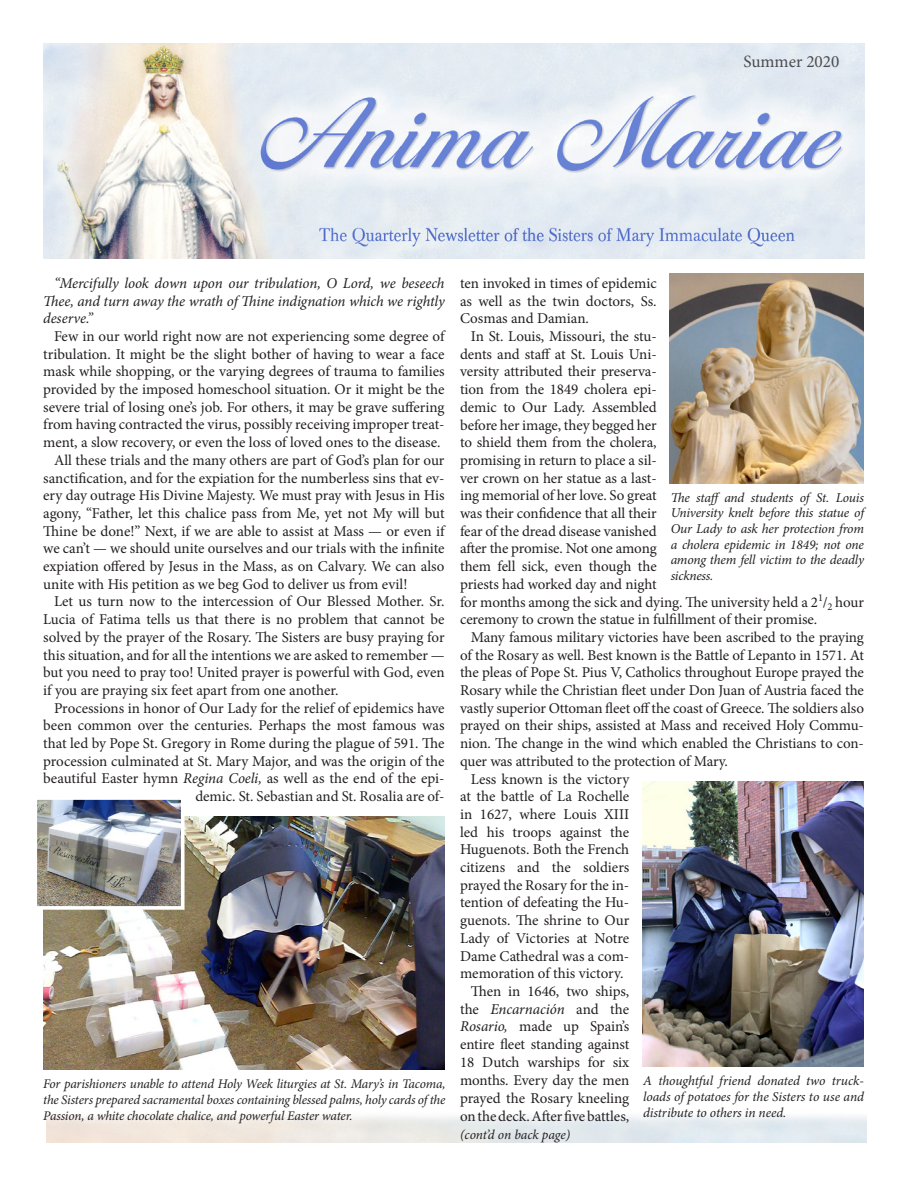
<style>
.page{position:relative;width:918px;height:1188px;background:#fff}
.page>*{position:absolute;margin:0;border:0;box-sizing:border-box;transform-origin:0 0}
.t1{font:17.25px "Minion Pro";color:#4b4c4d}
.t2{font:15px/17.7px "Minion Pro";letter-spacing:-.005em;color:#231f20;text-align:justify}
.t3{font:italic 15px/17.7px "Minion Pro";letter-spacing:-.01em;color:#231f20;text-align:justify}
.t4{font:italic 13.5px/15.6px "Minion Pro";letter-spacing:-.01em;color:#231f20;text-align:justify}
.t5{font:italic 13.2px/15.9px "Minion Pro";letter-spacing:-.015em;color:#231f20;text-align:justify}
.s1{font-style:italic}
</style>
<div class="page">
<img style="left:43px;top:44px;width:822px;height:214px">
<img style="left:670px;top:274px;width:194px;height:210px">
<img style="left:43px;top:817px;width:402px;height:253px">
<img style="left:38px;top:801px;width:142px;height:104px">
<div style="left:33px;top:796px;width:152px;height:114px;border:4px solid #fff"></div>
<img style="left:642px;top:782px;width:222px;height:285px">
<p class="t1" style="left:743px;top:50px;width:98px">Summer 2020</p>
<p class="t3" style="left:43px;top:274px;width:403px;text-indent:11px">“Mercifully look down upon our tribulation, O Lord, we beseech Thee, and turn away the wrath of Thine indignation which we rightly deserve.”</p>
<p class="t2" style="left:43px;top:327px;width:403px;text-indent:11px">Few in our world right now are not experiencing some degree of tribulation. It might be the slight bother of having to wear a face mask while shopping, or the varying degrees of trauma to families provided by the imposed homeschool situation. Or it might be the severe trial of losing one’s job. For others, it may be grave suffering from having contracted the virus, possibly receiving improper treat&shy;ment, a slow recovery, or even the loss of loved ones to the disease.</p>
<p class="t2" style="left:43px;top:451px;width:403px;text-indent:11px">All these trials and the many others are part of God’s plan for our sanctification, and for the expiation for the numberless sins that ev&shy;ery day outrage His Divine Majesty. We must pray with Jesus in His agony, “Father, let this chalice pass from Me, yet not My will but Thine be done!” Next, if we are able to assist at Mass — or even if we can’t — we should unite ourselves and our trials with the infinite expiation offered by Jesus in the Mass, as on Calvary. We can also unite with His petition as we beg God to deliver us from evil!</p>
<p class="t2" style="left:43px;top:593px;width:403px;text-indent:11px">Let us turn now to the intercession of Our Blessed Mother. Sr.<br>Lucia of Fatima tells us that there is no problem that cannot be solved by the prayer of the Rosary. The Sisters are busy praying for this situation, and for all the intentions we are asked to remember — but you need to pray too! United prayer is powerful with God, even if you are praying six feet apart from one another.</p>
<p class="t2" style="left:43px;top:699px;width:403px;text-align:right">Processions in honor of Our Lady for the relief of epidemics have been common over the centuries. Perhaps the most famous was that led by Pope St. Gregory in Rome during the plague of 591. The procession culminated at St. Mary Major, and was the origin of the beautiful Easter hymn <span class="s1">Regina Coeli,</span> as well as the end of the epi&shy;demic. St. Sebastian and St. Rosalia are of-</p>
<p class="t2" style="left:460px;top:274px;width:198px">ten invoked in times of epidemic as well as the twin doctors, Ss.<br>Cosmas and Damian.</p>
<p class="t2" style="left:471px;top:328px;width:187px">In St. Louis, Missouri, the stu-</p>
<p class="t2" style="left:460px;top:345px;width:405px;text-align:left">dents and staff at St. Louis Uni-<br>versity attributed their preserva-<br>tion from the 1849 cholera epi-<br>demic to Our Lady. Assembled<br>before her image, they begged her<br>to shield them from the cholera,<br>promising in return to place a sil-<br>ver crown on her statue as a last-<br>ing memorial of her love. So great<br>was their confidence that all their<br>fear of the dread disease vanished<br>after the promise. Not one among<br>them fell sick, even though the<br>priests had worked day and night<br>for months among the sick and dying. The university held a 2<sup>1</sup>/<sub>2</sub> hour ceremony to crown the statue in fulfillment of their promise.</p>
<p class="t2" style="left:460px;top:628px;width:405px;text-indent:11px">Many famous military victories have been ascribed to the praying of the Rosary as well. Best known is the Battle of Lepanto in 1571. At the pleas of Pope St. Pius V, Catholics throughout Europe prayed the Rosary while the Christian fleet under Don Juan of Austria faced the vastly superior Ottoman fleet off the coast of Greece. The soldiers also prayed on their ships, assisted at Mass and received Holy Commu&shy;nion. The change in the wind which enabled the Christians to con&shy;quer was attributed to the protection of Mary.</p>
<p class="t2" style="left:460px;top:770px;width:171px;text-indent:11px">Less known is the victory at the battle of La Rochelle in 1627, where Louis XIII led his troops against the Huguenots. Both the French citizens and the soldiers prayed the Rosary for the in&shy;tention of defeating the Hu&shy;guenots. The shrine to Our Lady of Victories at Notre Dame Cathedral was a com&shy;memoration of this victory.</p>
<p class="t2" style="left:460px;top:982px;width:171px;text-indent:11px">Then in 1646, two ships, the <span class="s1">Encarnación</span> and the <span class="s1">Rosario,</span> made up Spain’s entire fleet standing against 18 Dutch warships for six months. Every day the men prayed the Rosary kneeling on the deck. After five battles,</p>
<p class="t4" style="left:460px;top:1127px;width:112px">(cont’d on back page)</p>
<p class="t4" style="left:671px;top:490px;width:195px">The staff and students of St. Louis University knelt before this statue of Our Lady to ask her protection from a cholera epidemic in 1849; not one among them fell victim to the deadly sickness.</p>
<p class="t5" style="left:43px;top:1076px;width:404px">For parishioners unable to attend Holy Week liturgies at St. Mary’s in Tacoma, the Sisters prepared sacramental boxes containing blessed palms, holy cards of the Passion, a white chocolate chalice, and powerful Easter water.</p>
<p class="t4" style="left:643px;top:1072px;width:222px;line-height:16.2px">A thoughtful friend donated two truck&shy;loads of potatoes for the Sisters to use and distribute to others in need.</p>
</div>
